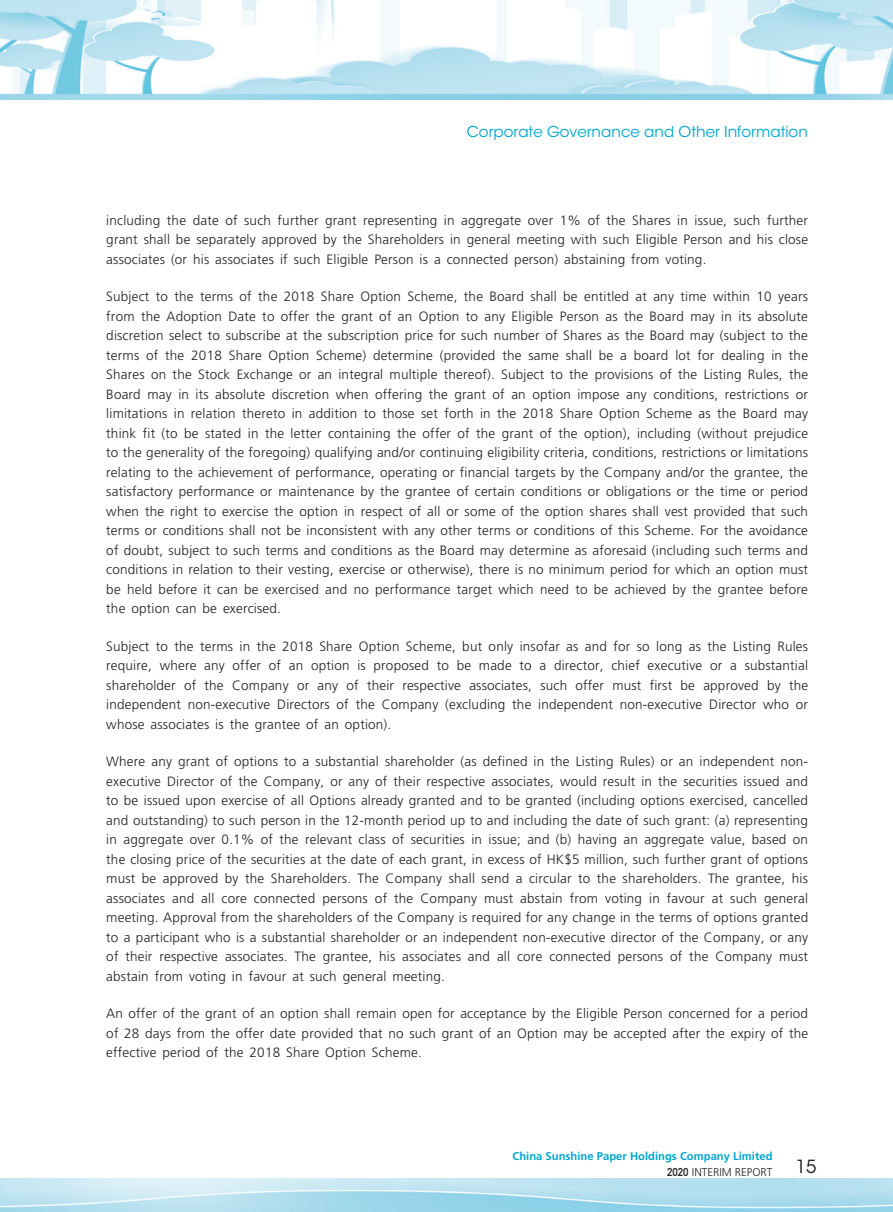
<style>
.page{position:relative;width:893px;height:1212px;background:#fff}
.page>*{position:absolute;margin:0;border:0;box-sizing:border-box;transform-origin:0 0}
.t1{font:18px "ITC Avant Garde Std";color:#231f20}
.t2{font:15px "ITC Avant Garde Std";color:#00a6cf}
._11_P0{font:300 13.5px/19.5px "Frutiger LT Std";letter-spacing:.015em;color:#231f20;text-align:justify}
.t3{font:700 11.25px/16px "Frutiger LT Std";color:#00a6cf;text-align:right}
.s1{font-family:"DIN Alternate";color:#231f20}
.s2{font-weight:300;color:#231f20}
</style>
<div class="page">
<img style="left:0;top:0;width:893px;height:99px">
<p class="t2" style="left:467px;top:123px;width:342px">Corporate Governance and Other Information</p>
<p class="_11_P0" style="left:106px;top:210px;width:703px">including the date of such further grant representing in aggregate over 1% of the Shares in issue, such further grant shall be separately approved by the Shareholders in general meeting with such Eligible Person and his close associates (or his associates if such Eligible Person is a connected person) abstaining from voting.</p>
<p class="_11_P0" style="left:106px;top:287px;width:703px">Subject to the terms of the 2018 Share Option Scheme, the Board shall be entitled at any time within 10 years from the Adoption Date to offer the grant of an Option to any Eligible Person as the Board may in its absolute discretion select to subscribe at the subscription price for such number of Shares as the Board may (subject to the terms of the 2018 Share Option Scheme) determine (provided the same shall be a board lot for dealing in the Shares on the Stock Exchange or an integral multiple thereof). Subject to the provisions of the Listing Rules, the Board may in its absolute discretion when offering the grant of an option impose any conditions, restrictions or limitations in relation thereto in addition to those set forth in the 2018 Share Option Scheme as the Board may think fit (to be stated in the letter containing the offer of the grant of the option), including (without prejudice to the generality of the foregoing) qualifying and/or continuing eligibility criteria, conditions, restrictions or limitations relating to the achievement of performance, operating or financial targets by the Company and/or the grantee, the satisfactory performance or maintenance by the grantee of certain conditions or obligations or the time or period when the right to exercise the option in respect of all or some of the option shares shall vest provided that such terms or conditions shall not be inconsistent with any other terms or conditions of this Scheme. For the avoidance of doubt, subject to such terms and conditions as the Board may determine as aforesaid (including such terms and conditions in relation to their vesting, exercise or otherwise), there is no minimum period for which an option must be held before it can be exercised and no performance target which need to be achieved by the grantee before the option can be exercised.</p>
<p class="_11_P0" style="left:106px;top:636px;width:703px">Subject to the terms in the 2018 Share Option Scheme, but only insofar as and for so long as the Listing Rules require, where any offer of an option is proposed to be made to a director, chief executive or a substantial shareholder of the Company or any of their respective associates, such offer must first be approved by the independent non-executive Directors of the Company (excluding the independent non-executive Director who or whose associates is the grantee of an option).</p>
<p class="_11_P0" style="left:106px;top:752px;width:703px">Where any grant of options to a substantial shareholder (as defined in the Listing Rules) or an independent non&shy;executive Director of the Company, or any of their respective associates, would result in the securities issued and to be issued upon exercise of all Options already granted and to be granted (including options exercised, cancelled and outstanding) to such person in the 12-month period up to and including the date of such grant: (a) representing in aggregate over 0.1% of the relevant class of securities in issue; and (b) having an aggregate value, based on the closing price of the securities at the date of each grant, in excess of HK$5 million, such further grant of options must be approved by the Shareholders. The Company shall send a circular to the shareholders. The grantee, his associates and all core connected persons of the Company must abstain from voting in favour at such general meeting. Approval from the shareholders of the Company is required for any change in the terms of options granted to a participant who is a substantial shareholder or an independent non-executive director of the Company, or any of their respective associates. The grantee, his associates and all core connected persons of the Company must abstain from voting in favour at such general meeting.</p>
<p class="_11_P0" style="left:106px;top:1004px;width:703px">An offer of the grant of an option shall remain open for acceptance by the Eligible Person concerned for a period of 28 days from the offer date provided that no such grant of an Option may be accepted after the expiry of the effective period of the 2018 Share Option Scheme.</p>
<p class="t3" style="left:512px;top:1148px;width:262px">China Sunshine Paper Holdings Company Limited<br><span class="s1">2020</span> <span class="s2">INTERIM REPORT</span></p>
<h1 class="t1" style="left:796px;top:1155px;width:22px">15</h1>
</div>
